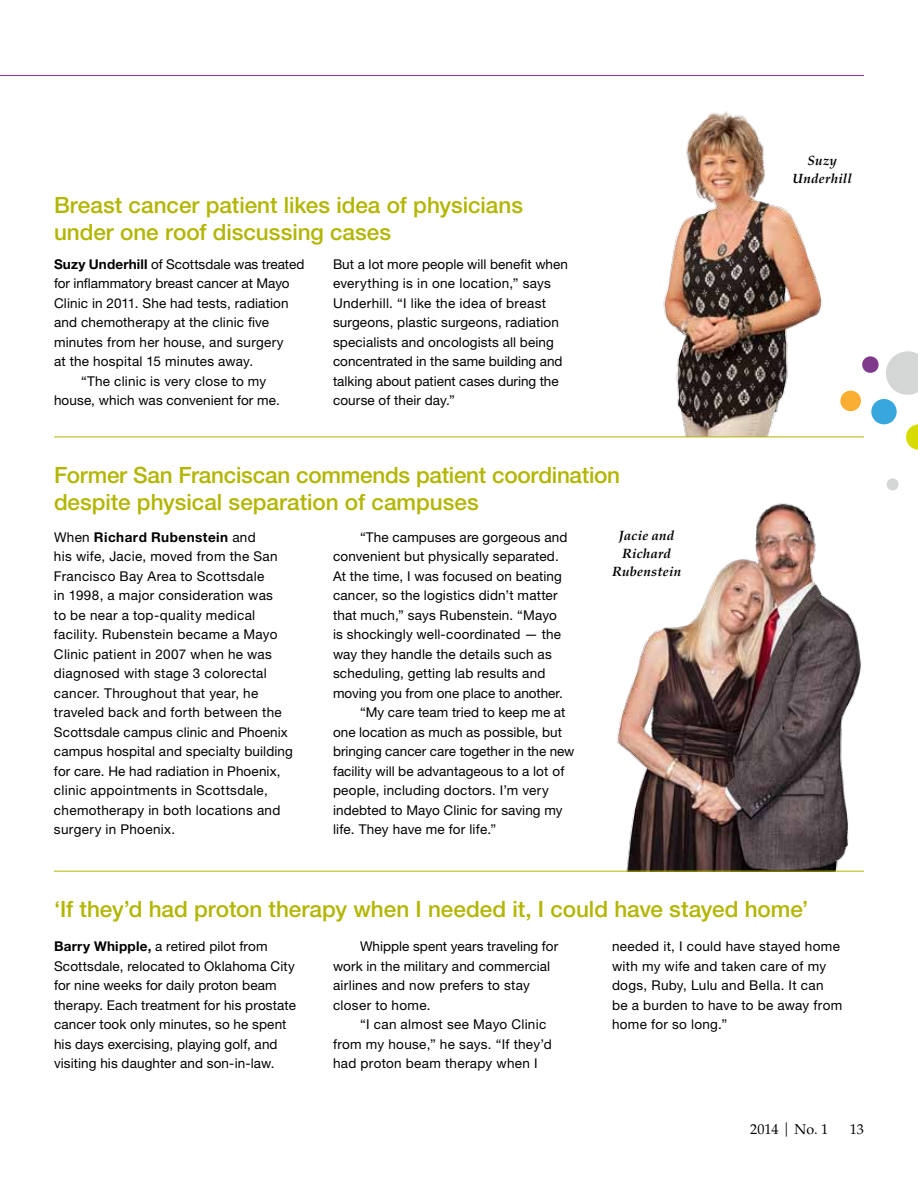
<style>
.page{position:relative;width:918px;height:1188px;background:#fff}
.page>*{position:absolute;margin:0;border:0;box-sizing:border-box;transform-origin:0 0}
.t1{font:500 22.5px/27px "Helvetica Neue LT Std";letter-spacing:-.005em;color:#b2b600}
.t2{font:14.25px "Palatino LT Std";color:#000}
.t3{font:13.5px/19.5px "Helvetica Neue LT Std";letter-spacing:.01em;color:#000}
.t4{font:italic 700 13.5px/18px "Palatino LT Std";letter-spacing:.01em;color:#000;text-align:center}
.s1{font-weight:700}
</style>
<div class="page">
<img style="left:596px;top:503px;width:268px;height:368px">
<img style="left:593px;top:111px;width:246px;height:326px">
<svg style="left:886px;top:478px;width:13px;height:13px"></svg>
<svg style="left:839px;top:351px;width:79px;height:99px"></svg>
<hr style="left:0;top:75px;width:864px;height:1px;background:#803a8c">
<hr style="left:54px;top:871px;width:810px;height:1px;background:#b2b600">
<hr style="left:54px;top:437px;width:810px;height:1px;background:#b2b600">
<h1 class="t1" style="left:54px;top:191px;width:471px">Breast cancer patient likes idea of physicians under one roof discussing cases</h1>
<p class="t3" style="left:54px;top:254px;width:252px"><span class="s1">Suzy Underhill</span> of Scottsdale was treated</p>
<p class="t3" style="left:54px;top:273px;width:237px">for inflammatory breast cancer at Mayo</p>
<p class="t3" style="left:54px;top:293px;width:236px">Clinic in 2011. She had tests, radiation</p>
<p class="t3" style="left:54px;top:312px;width:217px">and chemotherapy at the clinic five</p>
<p class="t3" style="left:54px;top:332px;width:231px">minutes from her house, and surgery</p>
<p class="t3" style="left:54px;top:351px;width:201px">at the hospital 15 minutes away.</p>
<p class="t3" style="left:81px;top:371px;width:187px">“The clinic is very close to my</p>
<p class="t3" style="left:54px;top:390px;width:227px">house, which was convenient for me.</p>
<p class="t3" style="left:333px;top:254px;width:237px">But a lot more people will benefit when everything is in one location,” says Underhill. “I like the idea of breast surgeons, plastic surgeons, radiation specialists and oncologists all being concentrated in the same building and talking about patient cases during the course of their day.”</p>
<h1 class="t1" style="left:54px;top:461px;width:568px">Former San Franciscan commends patient coordination despite physical separation of campuses</h1>
<p class="t3" style="left:54px;top:527px;width:240px">When <span class="s1">Richard Rubenstein</span> and<br>his wife, Jacie, moved from the San Francisco Bay Area to Scottsdale<br>in 1998, a major consideration was<br>to be near a top-quality medical facility. Rubenstein became a Mayo Clinic patient in 2007 when he was diagnosed with stage 3 colorectal cancer. Throughout that year, he traveled back and forth between the Scottsdale campus clinic and Phoenix campus hospital and specialty building for care. He had radiation in Phoenix, clinic appointments in Scottsdale, chemotherapy in both locations and surgery in Phoenix.</p>
<p class="t3" style="left:360px;top:527px;width:209px">“The campuses are gorgeous and</p>
<p class="t4" style="left:612px;top:526px;width:70px">Jacie and<br>Richard<br>Rubenstein</p>
<p class="t3" style="left:333px;top:546px;width:227px">convenient but physically separated.</p>
<p class="t3" style="left:333px;top:566px;width:230px">At the time, I was focused on beating</p>
<p class="t3" style="left:333px;top:585px;width:226px">cancer, so the logistics didn’t matter</p>
<p class="t3" style="left:333px;top:605px;width:225px">that much,” says Rubenstein. “Mayo</p>
<p class="t3" style="left:333px;top:624px;width:230px">is shockingly well-coordinated — the</p>
<p class="t3" style="left:333px;top:644px;width:220px">way they handle the details such as</p>
<p class="t3" style="left:333px;top:663px;width:214px">scheduling, getting lab results and</p>
<p class="t3" style="left:333px;top:683px;width:231px">moving you from one place to another.</p>
<p class="t3" style="left:360px;top:702px;width:207px">“My care team tried to keep me at</p>
<p class="t3" style="left:333px;top:722px;width:231px">one location as much as possible, but</p>
<p class="t3" style="left:333px;top:742px;width:243px">bringing cancer care together in the new</p>
<p class="t3" style="left:333px;top:761px;width:233px">facility will be advantageous to a lot of</p>
<p class="t3" style="left:333px;top:781px;width:217px">people, including doctors. I’m very</p>
<p class="t3" style="left:333px;top:800px;width:231px">indebted to Mayo Clinic for saving my</p>
<p class="t3" style="left:333px;top:820px;width:165px">life. They have me for life.”</p>
<p class="t4" style="left:793px;top:151px;width:61px">Suzy<br>Underhill</p>
<h1 class="t1" style="left:54px;top:895px;width:756px">‘If they’d had proton therapy when I needed it, I could have stayed home’</h1>
<p class="t3" style="left:54px;top:936px;width:244px"><span class="s1">Barry Whipple,</span> a retired pilot from Scottsdale, relocated to Oklahoma City for nine weeks for daily proton beam therapy. Each treatment for his prostate cancer took only minutes, so he spent his days exercising, playing golf, and visiting his daughter and son-in-law.</p>
<p class="t3" style="left:333px;top:937px;width:227px;text-indent:27px">Whipple spent years traveling for work in the military and commercial airlines and now prefers to stay closer to home.</p>
<p class="t3" style="left:612px;top:937px;width:232px">needed it, I could have stayed home with my wife and taken care of my dogs, Ruby, Lulu and Bella. It can be a burden to have to be away from home for so long.”</p>
<p class="t3" style="left:333px;top:1015px;width:220px;text-indent:27px">“I can almost see Mayo Clinic from my house,” he says. “If they’d had proton beam therapy when I</p>
<p class="t2" style="left:750px;top:1121px;width:80px">2014 | No. 1</p>
<p class="t2" style="left:850px;top:1121px;width:16px">13</p>
</div>
